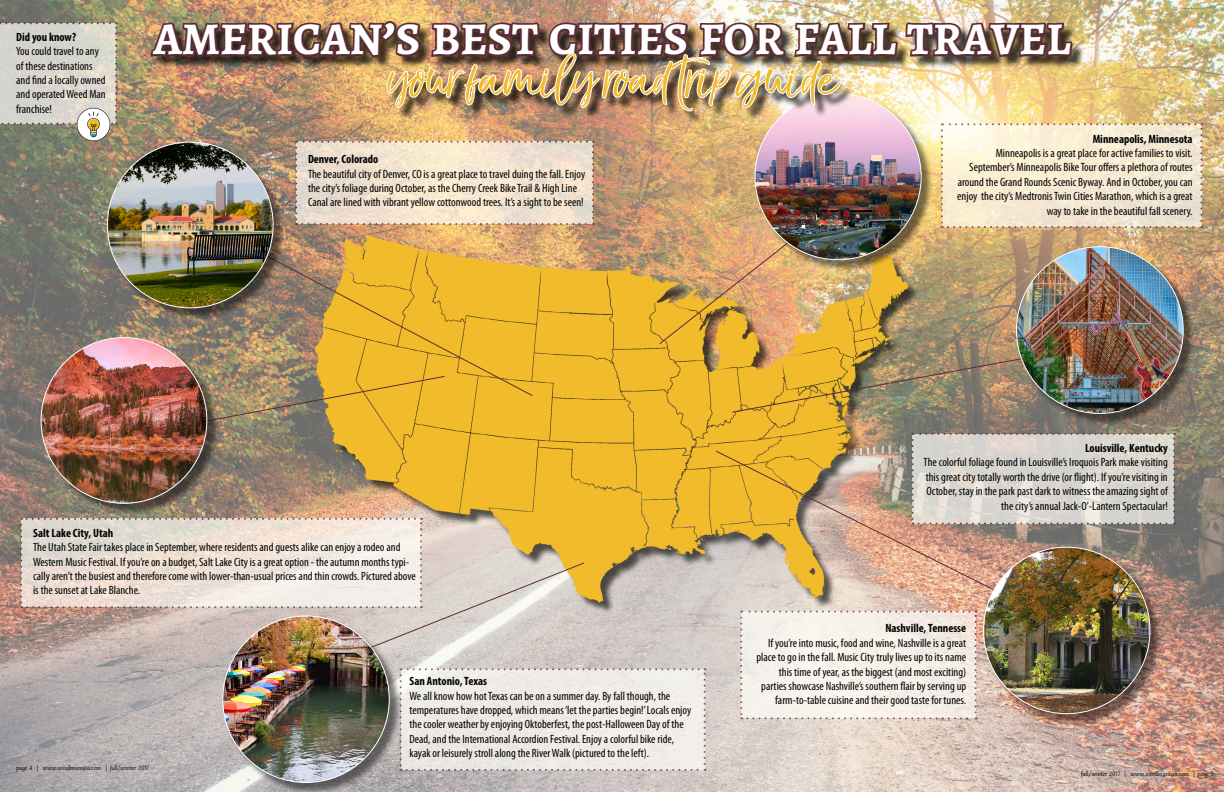
<style>
.page{position:relative;width:1224px;height:792px;background:#fff}
.page>*{position:absolute;margin:0;border:0;box-sizing:border-box;transform-origin:0 0}
.t1{font:70px "The Braggest Demo";color:#f2bb2b}
.t2{font:700 45.5px "Alegreya SC";color:#fff}
.t3{font:condensed 12px/14.4px "Myriad Pro";color:#000}
.t4{font:700 condensed 12px "Myriad Pro";color:#000}
.t5{font:7px "Althea";color:#000}
.s1{font-size:60px}
</style>
<div class="page">
<img style="left:0;top:0;width:1224px;height:792px">
<img style="left:316px;top:220px;width:592px;height:388px">
<svg style="left:228px;top:235px;width:306px;height:162px;background:#daaa40"></svg>
<div style="left:109px;top:143px;width:177px;height:178px;background:#000;opacity:.5"></div>
<img style="left:107px;top:142px;width:166px;height:166px;border-radius:83px">
<img style="left:715px;top:450px;width:296px;height:149px">
<div style="left:985px;top:548px;width:178px;height:179px;background:#000;opacity:.5"></div>
<img style="left:984px;top:547px;width:166px;height:167px">
<svg style="left:731px;top:357px;width:287px;height:56px;background:#b39550"></svg>
<div style="left:1018px;top:248px;width:178px;height:178px;background:#000;opacity:.5"></div>
<img style="left:1016px;top:247px;width:167px;height:166px;border-radius:82px">
<svg style="left:220px;top:375px;width:226px;height:51px;background:#c39f49"></svg>
<div style="left:42px;top:339px;width:178px;height:177px;background:#000;opacity:.5"></div>
<img style="left:41px;top:338px;width:166px;height:165px;border-radius:83px">
<img style="left:658px;top:193px;width:193px;height:152px">
<div style="left:224px;top:617px;width:178px;height:175px;background:#000;opacity:.5"></div>
<img style="left:223px;top:616px;width:166px;height:166px;border-radius:83px">
<svg style="left:0;top:22px;width:117px;height:103px;background:#d5d2c9"></svg>
<img style="left:76px;top:108px;width:34px;height:34px">
<svg style="left:295px;top:141px;width:299px;height:84px;background:#efdfcc"></svg>
<img style="left:20px;top:518px;width:686px;height:253px">
<svg style="left:740px;top:611px;width:237px;height:108px;background:#f3ede6"></svg>
<svg style="left:912px;top:433px;width:263px;height:92px;background:#d6d3cc"></svg>
<svg style="left:941px;top:123px;width:261px;height:105px;background:#f4e8d1"></svg>
<div style="left:756px;top:95px;width:178px;height:178px;background:#000;opacity:.5"></div>
<img style="left:755px;top:94px;width:166px;height:166px;border-radius:83px">
<div style="left:388px;top:55px;width:465px;height:69px;background:#000;opacity:.75"></div>
<img style="left:148px;top:0;width:927px;height:117px">
<p class="t4" style="left:16px;top:29px;width:61px">Did you know?</p>
<p class="t3" style="left:16px;top:44px;width:91px">You could travel to any of these destinations and find a locally owned and operated Weed Man franchise!</p>
<h2 class="t2" style="left:153px;top:10px;width:919px">AMERICAN<span class="s1">’</span>S BEST CITIES FOR FALL TRAVEL</h2>
<h1 class="t1" style="left:388px;top:48px;width:452px">your family road trip guide</h1>
<p class="t4" style="left:308px;top:152px;width:72px">Denver, Colorado</p>
<p class="t3" style="left:308px;top:167px;width:279px">The beautiful city of Denver, CO is a great place to travel duing the fall. Enjoy the city’s foliage during October, as the Cherry Creek Bike Trail &amp; High Line<br>Canal are lined with vibrant yellow cottonwood trees. It’s a sight to be seen!</p>
<p class="t4" style="left:1093px;top:131px;width:101px">Minneapolis, Minnesota</p>
<p class="t3" style="left:957px;top:146px;width:237px;text-align:right">Minneapolis is a great place for active families to visit.<br>September’s Minneapolis Bike Tour offers a plethora of routes around the Grand Rounds Scenic Byway. And in October, you can enjoy the city’s Medtronis Twin Cities Marathon, which is a great way to take in the beautiful fall scenery.</p>
<p class="t4" style="left:1085px;top:440px;width:84px">Louisville, Kentucky</p>
<p class="t3" style="left:924px;top:455px;width:246px;text-align:right">The colorful foliage found in Louisville’s Iroquois Park make visiting this great city totally worth the drive (or flight). If you’re visiting in October, stay in the park past dark to witness the amazing sight of the city’s annual Jack-O’-Lantern Spectacular!</p>
<p class="t4" style="left:33px;top:525px;width:82px">Salt Lake City, Utah</p>
<p class="t3" style="left:33px;top:540px;width:384px">The Utah State Fair takes place in September, where residents and guests alike can enjoy a rodeo and Western Music Festival. If you’re on a budget, Salt Lake City is a great option - the autumn months typi&shy;cally aren’t the busiest and therefore come with lower-than-usual prices and thin crowds. Pictured above is the sunset at Lake Blanche.</p>
<p class="t5" style="left:16px;top:763px;width:134px">page 4 | www.weedmanusa.com | fall/winter 2017</p>
<p class="t4" style="left:409px;top:674px;width:79px">San Antonio, Texas</p>
<p class="t3" style="left:409px;top:689px;width:283px">We all know how hot Texas can be on a summer day. By fall though, the temperatures have dropped, which means ‘let the parties begin!’ Locals enjoy the cooler weather by enjoying Oktoberfest, the post-Halloween Day of the Dead, and the International Accordion Festival. Enjoy a colorful bike ride, kayak or leisurely stroll along the River Walk (pictured to the left).</p>
<p class="t4" style="left:885px;top:621px;width:82px">Nashville, Tennesse</p>
<p class="t3" style="left:757px;top:636px;width:211px;text-align:right">If you’re into music, food and wine, Nashville is a great place to go in the fall. Music City truly lives up to its name this time of year, as the biggest (and most exciting) parties showcase Nashville’s southern flair by serving up farm-to-table cuisine and their good taste for tunes.</p>
<p class="t5" style="left:1081px;top:769px;width:134px">fall/winter 2017 | www.weedmanusa.com | page 5</p>
</div>
